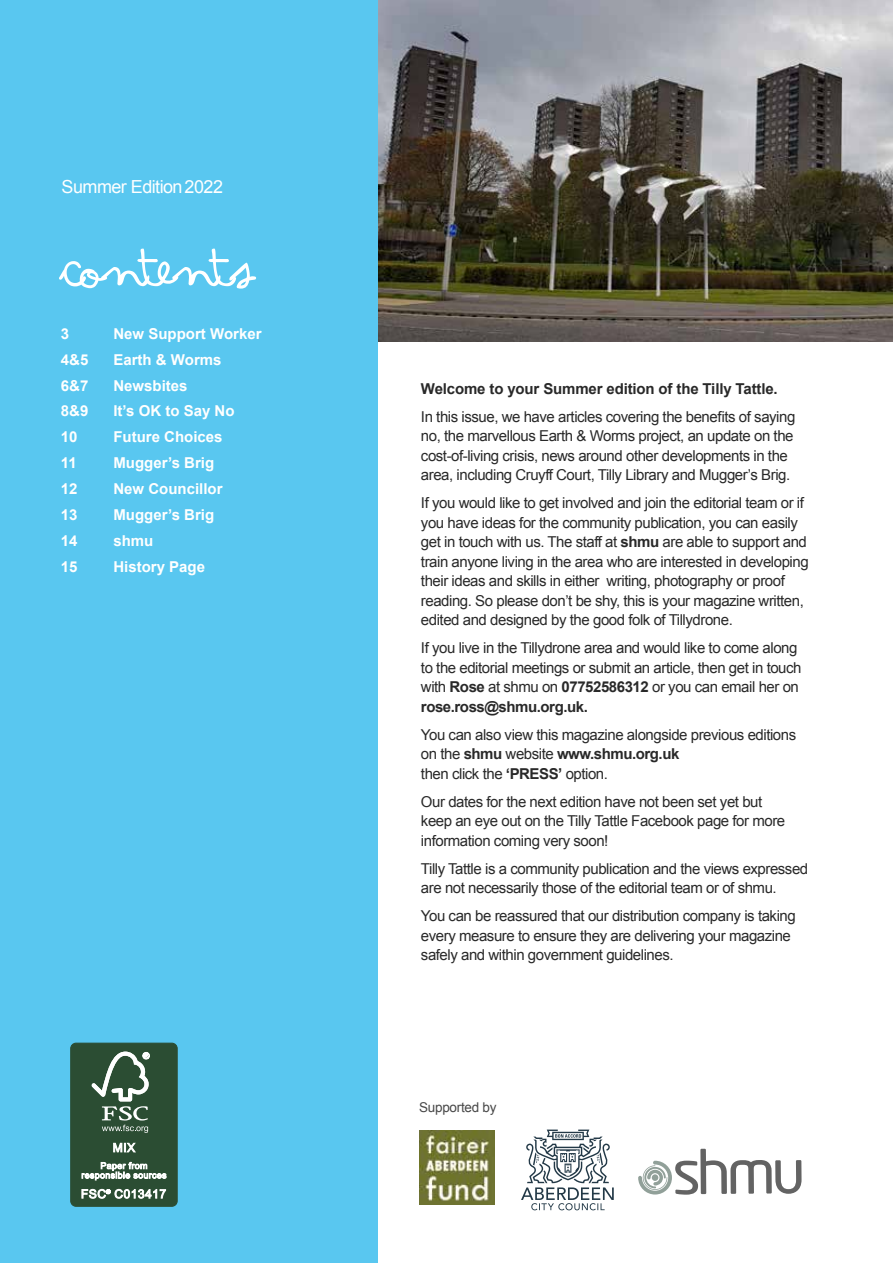
<style>
.page{position:relative;width:893px;height:1263px;background:#fff}
.page>*{position:absolute;margin:0;border:0;box-sizing:border-box;transform-origin:0 0}
.t1{font:100.5px "Arsenale White";letter-spacing:-.03em;color:#fff}
.t2{font:18px "Arial";letter-spacing:-.03em;color:#fff}
.t3{font:15px/19.5px "Arial";letter-spacing:-.03em;color:#292929}
.t4{font:700 15px "Arial";color:#fff}
.t5{font:700 15px "Arial";letter-spacing:-.01em;color:#292929}
.t6{font:13.5px "Arial";letter-spacing:-.02em;color:#484848}
.s1{font-weight:700}
</style>
<div class="page">
<img style="left:377px;top:0;width:516px;height:342px">
<div style="left:0;top:0;width:377px;height:1263px;background:#59c7f0"></div>
<img style="left:419px;top:1131px;width:76px;height:73px">
<div style="left:71px;top:1043px;width:106px;height:163px;background:#2b4d33;border-radius:5px"></div>
<div style="left:70px;top:1043px;width:108px;height:164px;border:1px solid #2b4d33;border-radius:5px"></div>
<svg style="left:91px;top:1051px;width:59px;height:82px"></svg>
<svg style="left:113px;top:1143px;width:23px;height:9px"></svg>
<svg style="left:82px;top:1162px;width:85px;height:18px"></svg>
<svg style="left:81px;top:1189px;width:85px;height:10px"></svg>
<svg style="left:521px;top:1129px;width:93px;height:81px"></svg>
<svg style="left:638px;top:1149px;width:164px;height:45px"></svg>
<div style="left:652px;top:1174px;width:6px;height:7px;background:#91a099;border-radius:50%"></div>
<p class="t2" style="left:62px;top:175px;width:163px">Summer Edition 2022</p>
<h1 class="t1" style="left:61px;top:193px;width:196px">Contents</h1>
<p class="t4" style="left:61px;top:324px;width:10px">3</p>
<p class="t4" style="left:113px;top:324px;width:150px">New Support Worker</p>
<p class="t4" style="left:61px;top:350px;width:29px">4&amp;5</p>
<p class="t4" style="left:113px;top:350px;width:110px">Earth &amp; Worms</p>
<p class="t4" style="left:61px;top:375px;width:29px">6&amp;7</p>
<p class="t4" style="left:113px;top:375px;width:76px">Newsbites</p>
<p class="t4" style="left:61px;top:401px;width:29px">8&amp;9</p>
<p class="t4" style="left:113px;top:401px;width:123px">It’s OK to Say No</p>
<p class="t4" style="left:61px;top:427px;width:18px">10</p>
<p class="t4" style="left:113px;top:427px;width:111px">Future Choices</p>
<p class="t4" style="left:61px;top:453px;width:17px">11</p>
<p class="t4" style="left:113px;top:453px;width:102px">Mugger’s Brig</p>
<p class="t4" style="left:61px;top:479px;width:18px">12</p>
<p class="t4" style="left:113px;top:479px;width:111px">New Councillor</p>
<p class="t4" style="left:61px;top:505px;width:18px">13</p>
<p class="t4" style="left:113px;top:505px;width:102px">Mugger’s Brig</p>
<p class="t4" style="left:61px;top:531px;width:18px">14</p>
<p class="t4" style="left:113px;top:531px;width:42px">shmu</p>
<p class="t4" style="left:61px;top:557px;width:18px">15</p>
<p class="t4" style="left:113px;top:557px;width:93px">History Page</p>
<p class="t5" style="left:421px;top:378px;width:358px">Welcome to your Summer edition of the Tilly Tattle.</p>
<p class="t3" style="left:421px;top:407px;width:376px">In this issue, we have articles covering the benefits of saying no, the marvellous Earth &amp; Worms project, an update on the cost-of-living crisis, news around other developments in the area, including Cruyff Court, Tilly Library and Mugger’s Brig.</p>
<p class="t3" style="left:421px;top:493px;width:389px">If you would like to get involved and join the editorial team or if you have ideas for the community publication, you can easily get in touch with us. The staff at <span class="s1">shmu</span> are able to support and train anyone living in the area who are interested in developing their ideas and skills in either writing, photography or proof reading. So please don’t be shy, this is your magazine written, edited and designed by the good folk of Tillydrone.</p>
<p class="t3" style="left:421px;top:638px;width:382px">If you live in the Tillydrone area and would like to come along to the editorial meetings or submit an article, then get in touch with <span class="s1">Rose</span> at shmu on <span class="s1">07752586312</span> or you can email her on <span class="s1">rose.ross@shmu.org.uk.</span></p>
<p class="t3" style="left:421px;top:725px;width:377px">You can also view this magazine alongside previous editions on the <span class="s1">shmu</span> website <span class="s1">www.shmu.org.uk<br></span>then click the <span class="s1">‘PRESS’</span> option.</p>
<p class="t3" style="left:421px;top:792px;width:366px">Our dates for the next edition have not been set yet but keep an eye out on the Tilly Tattle Facebook page for more information coming very soon!</p>
<p class="t3" style="left:421px;top:859px;width:389px">Tilly Tattle is a community publication and the views expressed are not necessarily those of the editorial team or of shmu.</p>
<p class="t3" style="left:421px;top:906px;width:376px">You can be reassured that our distribution company is taking every measure to ensure they are delivering your magazine safely and within government guidelines.</p>
<p class="t6" style="left:419px;top:1099px;width:79px">Supported by</p>
</div>
